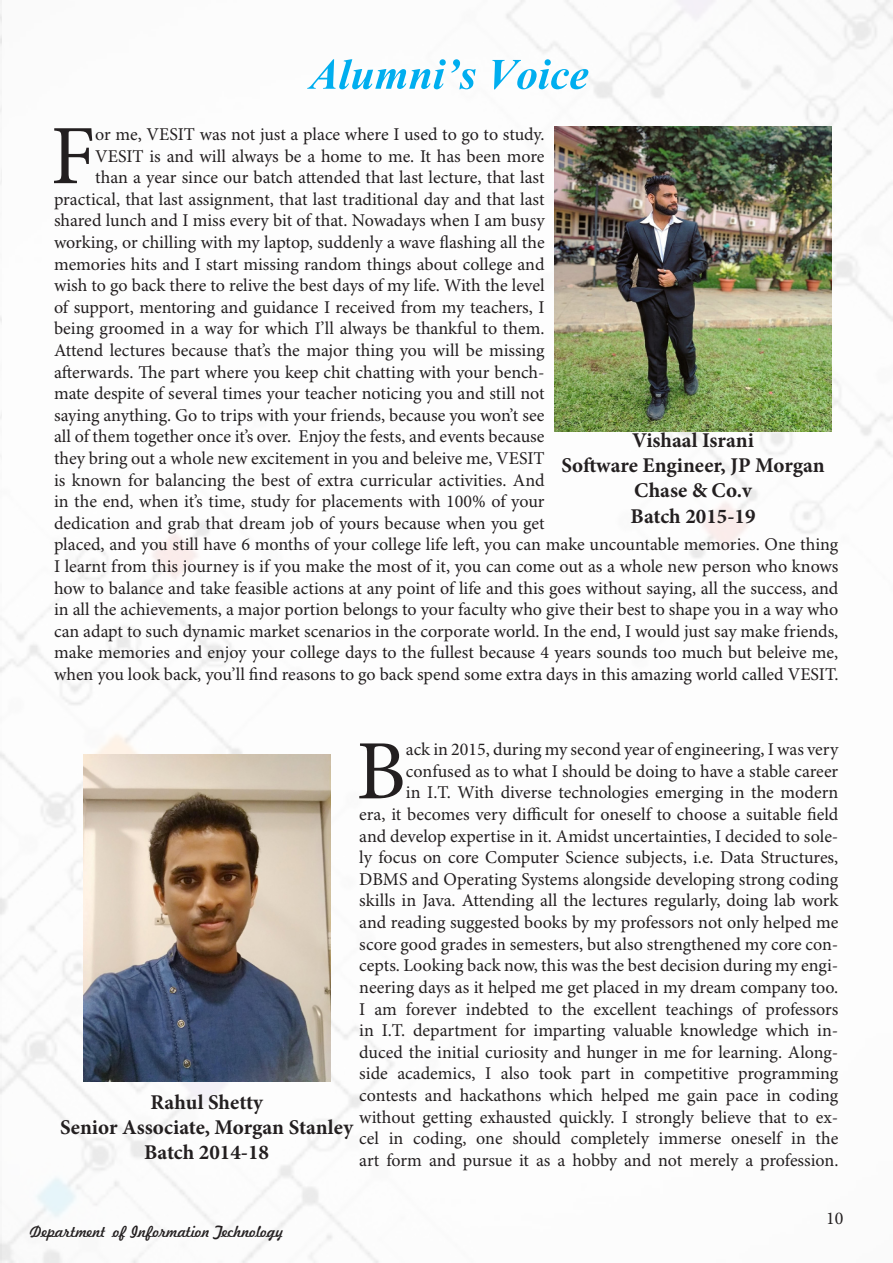
<style>
.page{position:relative;width:893px;height:1263px;background:#fff}
.page>*{position:absolute;margin:0;border:0;box-sizing:border-box;transform-origin:0 0}
.t1{font:84.45px "Minion Pro";color:#231f20}
.t2{font:700 54px "Vijaya";color:#00aeef}
.t3{font:700 21px/25.2px "Minion Pro";color:#231f20;text-align:center}
.t4{font:18px/21.6px "Minion Pro";color:#231f20;text-align:justify}
.t5{font:15px "Freehand 521 BT Regular C";color:#231f20}
</style>
<div class="page">
<img style="left:0;top:0;width:893px;height:1263px">
<img style="left:554px;top:127px;width:278px;height:305px">
<img style="left:84px;top:755px;width:246px;height:326px">
<p class="t2" style="left:310px;top:32px;width:280px">Alumni’s Voice</p>
<p class="t1" style="left:51px;top:106px;width:46px">F</p>
<p class="t4" style="left:95px;top:124px;width:451px">or me, VESIT was not just a place where I used to go to study.</p>
<p class="t4" style="left:95px;top:146px;width:451px">VESIT is and will always be a home to me. It has been more</p>
<p class="t4" style="left:95px;top:167px;width:451px">than a year since our batch attended that last lecture, that last</p>
<p class="t4" style="left:54px;top:189px;width:492px">practical, that last assignment, that last traditional day and that last</p>
<p class="t4" style="left:54px;top:211px;width:492px">shared lunch and I miss every bit of that. Nowadays when I am busy</p>
<p class="t4" style="left:54px;top:232px;width:492px">working, or chilling with my laptop, suddenly a wave flashing all the</p>
<p class="t4" style="left:54px;top:254px;width:492px">memories hits and I start missing random things about college and</p>
<p class="t4" style="left:54px;top:275px;width:492px">wish to go back there to relive the best days of my life. With the level</p>
<p class="t4" style="left:54px;top:297px;width:492px">of support, mentoring and guidance I received from my teachers, I</p>
<p class="t4" style="left:54px;top:319px;width:492px">being groomed in a way for which I’ll always be thankful to them.</p>
<p class="t4" style="left:54px;top:340px;width:492px">Attend lectures because that’s the major thing you will be missing</p>
<p class="t4" style="left:54px;top:362px;width:492px">afterwards. The part where you keep chit chatting with your bench-</p>
<p class="t4" style="left:54px;top:383px;width:492px">mate despite of several times your teacher noticing you and still not</p>
<p class="t4" style="left:54px;top:405px;width:492px">saying anything. Go to trips with your friends, because you won’t see</p>
<p class="t4" style="left:54px;top:427px;width:492px">all of them together once it’s over. Enjoy the fests, and events because</p>
<p class="t4" style="left:54px;top:448px;width:492px">they bring out a whole new excitement in you and beleive me, VESIT</p>
<p class="t4" style="left:54px;top:470px;width:492px">is known for balancing the best of extra curricular activities. And</p>
<p class="t4" style="left:54px;top:491px;width:492px">in the end, when it’s time, study for placements with 100% of your</p>
<p class="t4" style="left:54px;top:513px;width:492px">dedication and grab that dream job of yours because when you get</p>
<p class="t4" style="left:54px;top:535px;width:786px">placed, and you still have 6 months of your college life left, you can make uncountable memories. One thing</p>
<p class="t4" style="left:54px;top:556px;width:786px">I learnt from this journey is if you make the most of it, you can come out as a whole new person who knows</p>
<p class="t4" style="left:54px;top:578px;width:786px">how to balance and take feasible actions at any point of life and this goes without saying, all the success, and</p>
<p class="t4" style="left:54px;top:599px;width:786px">in all the achievements, a major portion belongs to your faculty who give their best to shape you in a way who</p>
<p class="t4" style="left:54px;top:621px;width:786px">can adapt to such dynamic market scenarios in the corporate world. In the end, I would just say make friends,</p>
<p class="t4" style="left:54px;top:643px;width:786px">make memories and enjoy your college days to the fullest because 4 years sounds too much but beleive me,</p>
<p class="t4" style="left:54px;top:664px;width:786px">when you look back, you’ll find reasons to go back spend some extra days in this amazing world called VESIT.</p>
<p class="t3" style="left:632px;top:427px;width:123px">Vishaal Israni</p>
<p class="t3" style="left:561px;top:452px;width:265px">Software Engineer, JP Morgan<br>Chase &amp; Co.v</p>
<p class="t3" style="left:631px;top:503px;width:126px">Batch 2015-19</p>
<p class="t4" style="left:359px;top:739px;width:481px;text-align:right">ack in 2015, during my second year of engineering, I was very confused as to what I should be doing to have a stable career<br>in I.T. With diverse technologies emerging in the modern<br>era, it becomes very difficult for oneself to choose a suitable field and develop expertise in it. Amidst uncertainties, I decided to sole&shy;ly focus on core Computer Science subjects, i.e. Data Structures, DBMS and Operating Systems alongside developing strong coding skills in Java. Attending all the lectures regularly, doing lab work and reading suggested books by my professors not only helped me score good grades in semesters, but also strengthened my core con&shy;cepts. Looking back now, this was the best decision during my engi&shy;neering days as it helped me get placed in my dream company too.</p>
<p class="t1" style="left:356px;top:721px;width:51px">B</p>
<p class="t4" style="left:359px;top:999px;width:481px">I am forever indebted to the excellent teachings of professors in I.T. department for imparting valuable knowledge which in&shy;duced the initial curiosity and hunger in me for learning. Along&shy;side academics, I also took part in competitive programming contests and hackathons which helped me gain pace in coding without getting exhausted quickly. I strongly believe that to ex&shy;cel in coding, one should completely immerse oneself in the art form and pursue it as a hobby and not merely a profession.</p>
<p class="t3" style="left:150px;top:1089px;width:114px">Rahul Shetty</p>
<p class="t3" style="left:60px;top:1114px;width:295px">Senior Associate, Morgan Stanley</p>
<p class="t3" style="left:144px;top:1139px;width:126px">Batch 2014-18</p>
<p class="t5" style="left:30px;top:1221px;width:255px">Department of Information Technology</p>
<p class="t4" style="left:826px;top:1208px;width:19px">10</p>
</div>
